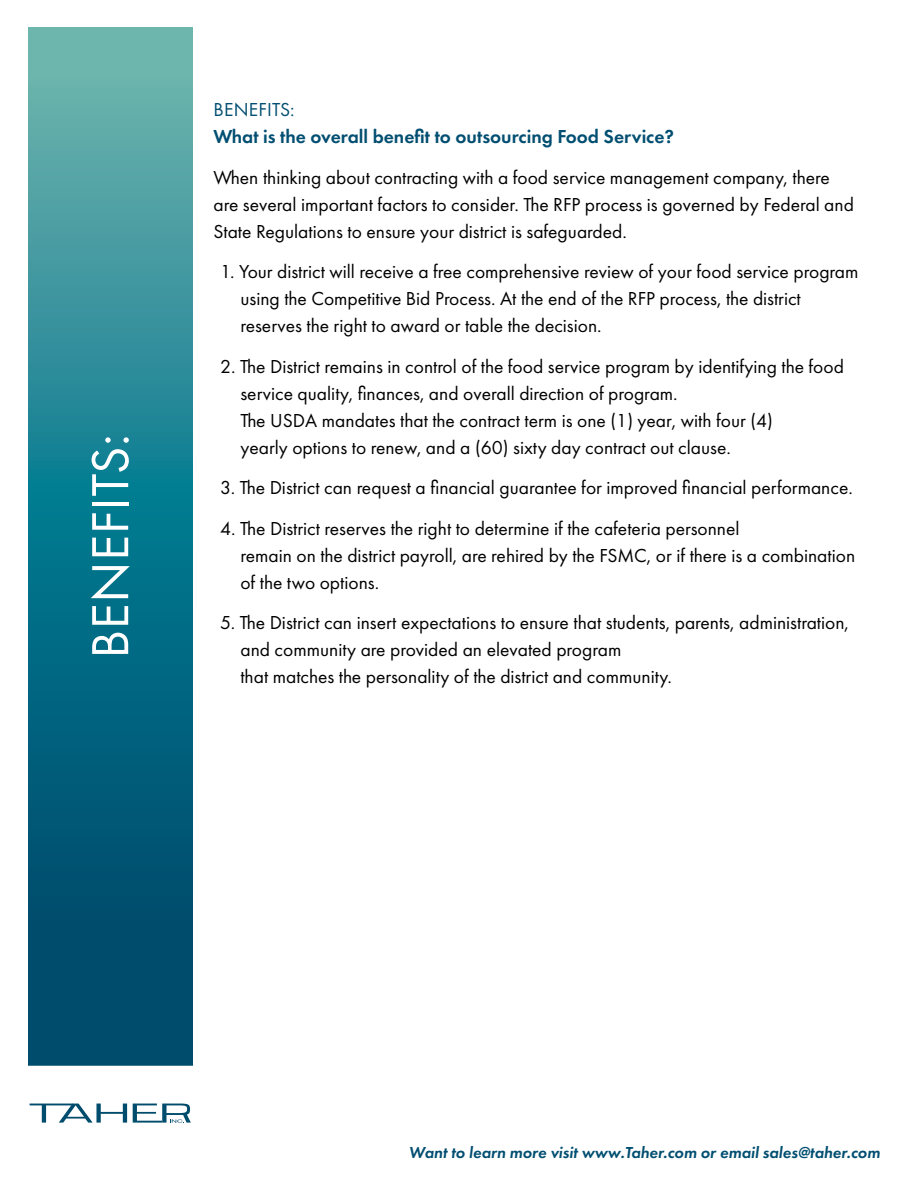
<style>
.page{position:relative;width:918px;height:1188px;background:#fff}
.page>*{position:absolute;margin:0;border:0;box-sizing:border-box;transform-origin:0 0}
.t1{font:54px "Futura PT";letter-spacing:.01em;color:#fff}
.t2{font:19.5px/27px "Futura PT";color:#000}
.t3{font:600 19.5px "Futura PT";color:#004e71}
.t4{font:19.5px "Futura PT";letter-spacing:.01em;color:#004e71}
.t5{font:italic 600 16.5px "Futura PT";color:#004e71}
</style>
<div class="page">
<svg style="left:28px;top:27px;width:164px;height:1039px"></svg>
<svg style="left:30px;top:1104px;width:97px;height:19px"></svg>
<svg style="left:133px;top:1104px;width:58px;height:19px"></svg>
<h1 class="t1" style="left:78px;top:659px;width:226px;rotate:-90deg">BENEFITS:</h1>
<p class="t4" style="left:214px;top:98px;width:83px">BENEFITS:</p>
<p class="t3" style="left:213px;top:125px;width:462px">What is the overall benefit to outsourcing Food Service?</p>
<p class="t2" style="left:213px;top:164px;width:642px">When thinking about contracting with a food service management company, there are several important factors to consider. The RFP process is governed by Federal and<br>State Regulations to ensure your district is safeguarded.</p>
<p class="t2" style="left:240px;top:258px;width:620px;text-indent:-20px">1. Your district will receive a free comprehensive review of your food service program using the Competitive Bid Process. At the end of the RFP process, the district reserves the right to award or table the decision.</p>
<p class="t2" style="left:240px;top:353px;width:605px;text-indent:-20px">2. The District remains in control of the food service program by identifying the food service quality, finances, and overall direction of program.<br>The USDA mandates that the contract term is one (1) year, with four (4)<br>yearly options to renew, and a (60) sixty day contract out clause.</p>
<p class="t2" style="left:220px;top:474px;width:634px">3. The District can request a financial guarantee for improved financial performance.</p>
<p class="t2" style="left:240px;top:515px;width:616px;text-indent:-20px">4. The District reserves the right to determine if the cafeteria personnel<br>remain on the district payroll, are rehired by the FSMC, or if there is a combination of the two options.</p>
<p class="t2" style="left:240px;top:609px;width:610px;text-indent:-20px">5. The District can insert expectations to ensure that students, parents, administration, and community are provided an elevated program<br>that matches the personality of the district and community.</p>
<p class="t5" style="left:409px;top:1142px;width:473px">Want to learn more visit www.Taher.com or email sales@taher.com</p>
</div>
